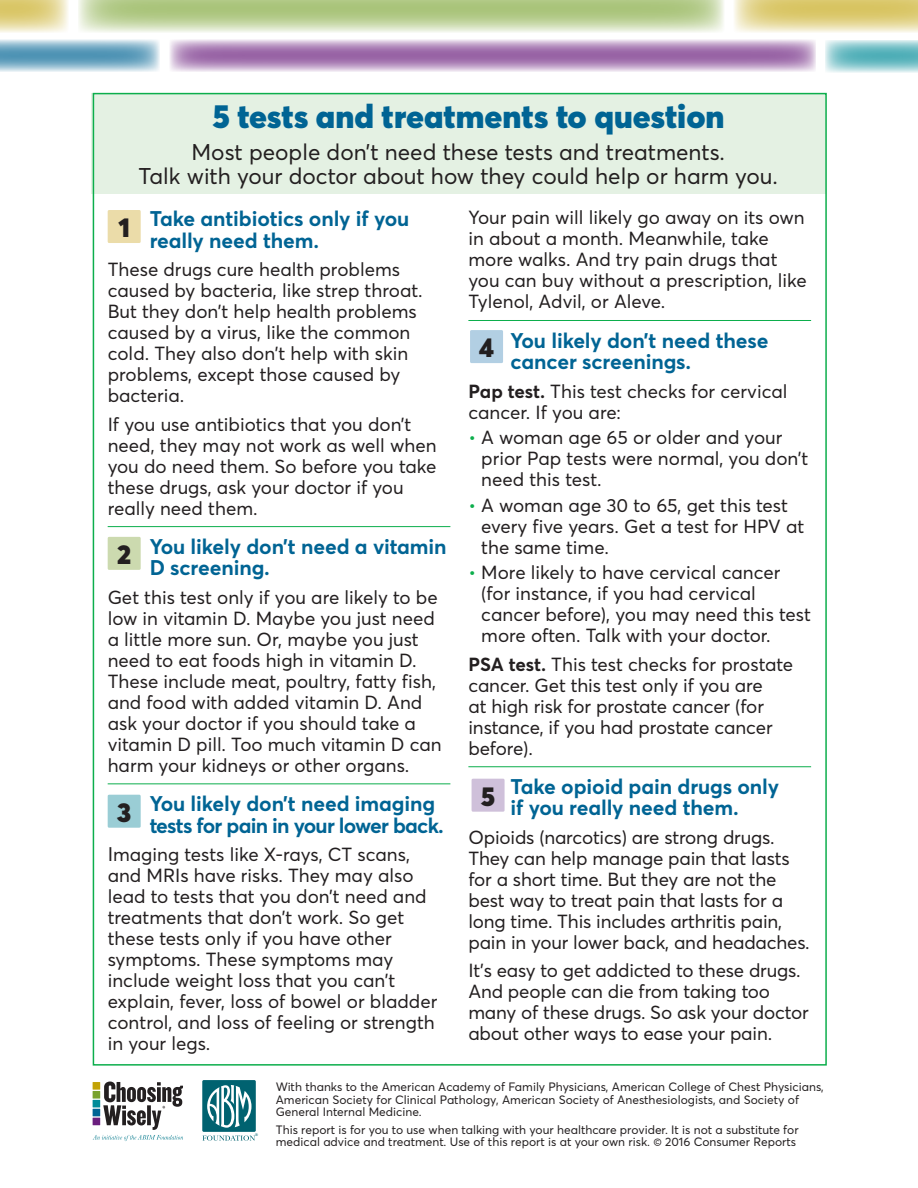
<style>
.page{position:relative;width:918px;height:1188px;background:#fff}
.page>*{position:absolute;margin:0;border:0;box-sizing:border-box;transform-origin:0 0}
.t1{font:900 33px "Averta";color:#006494}
.New_Body1{font:900 27px "Averta";color:#231f20}
.New_Body1-2{font:22.5px/24px "Averta";color:#231f20;text-align:center}
.Dont1{font:700 21px/21.3px "Averta";letter-spacing:-.005em;color:#006494}
.Dont1-2{font:700 21px/21.3px "Averta";letter-spacing:-.035em;color:#006494}
.New_Body1-3{font:18.75px/21px "Averta";color:#231f20}
.t2{font:12px/12.8px "Averta";color:#231f20}
.t3{font:600 4.05px "New Baskerville";color:#006270}
.s1{font-size:19.5px}
.s2{font-weight:700}
.s3{color:#0cae4c}
</style>
<div class="page">
<svg style="left:0;top:0;width:68px;height:32px;background:#e6d99c"></svg>
<svg style="left:78px;top:0;width:646px;height:32px;background:#bfd29c"></svg>
<svg style="left:0;top:40px;width:160px;height:32px;background:#8ab8cd"></svg>
<svg style="left:170px;top:40px;width:646px;height:32px;background:#b894c1"></svg>
<div style="left:91px;top:93px;width:734px;height:101px;background:#e4f1e3"></div>
<hr style="left:108px;top:526px;width:342px;height:1px;background:#0cae4c">
<hr style="left:108px;top:783px;width:342px;height:1px;background:#0cae4c">
<hr style="left:468px;top:320px;width:343px;height:1px;background:#0cae4c">
<hr style="left:468px;top:766px;width:343px;height:1px;background:#0cae4c">
<div style="left:108px;top:210px;width:33px;height:33px;background:#ebdca9;border-radius:2px"></div>
<div style="left:108px;top:537px;width:33px;height:33px;background:#ccdaaf;border-radius:2px"></div>
<div style="left:108px;top:795px;width:33px;height:33px;background:#9acdd5;border-radius:2px"></div>
<div style="left:470px;top:330px;width:33px;height:33px;background:#b2cfe3;border-radius:2px"></div>
<div style="left:472px;top:779px;width:33px;height:33px;background:#cfc0da;border-radius:2px"></div>
<svg style="left:93px;top:1082px;width:90px;height:59px"></svg>
<div style="left:202px;top:1080px;width:54px;height:52px;background:#006270;border-radius:2px"></div>
<svg style="left:207px;top:1085px;width:45px;height:43px"></svg>
<svg style="left:202px;top:1135px;width:53px;height:6px"></svg>
<svg style="left:734px;top:0;width:184px;height:33px;background:#e3d591"></svg>
<svg style="left:825px;top:40px;width:93px;height:32px;background:#8dcad0"></svg>
<p class="t1" style="left:213px;top:95px;width:513px">5 tests and treatments to question</p>
<p class="New_Body1-2" style="left:139px;top:140px;width:641px">Most people don’t need these tests and treatments.<br>Talk with your doctor about how they could help or harm you.</p>
<p class="Dont1" style="left:150px;top:208px;width:261px">Take antibiotics only if you really need them.</p>
<p class="New_Body1-3" style="left:108px;top:259px;width:316px">These drugs cure health problems caused by bacteria, like strep throat.<br>But they don’t help health problems caused by a virus, like the common cold. They also don’t help with skin problems, except those caused by bacteria.</p>
<p class="New_Body1-3" style="left:108px;top:413px;width:330px">If you use antibiotics that you don’t need, they may not work as well when you do need them. So before you take these drugs, ask your doctor if you really need them.</p>
<p class="Dont1" style="left:150px;top:536px;width:298px">You likely don’t need a vitamin<br>D screening.</p>
<p class="New_Body1-3" style="left:108px;top:587px;width:336px">Get this test only if you are likely to be low in vitamin D. Maybe you just need a little more sun. Or, maybe you just need to eat foods high in vitamin D.<br>These include meat, poultry, fatty fish, and food with added vitamin D. And ask your doctor if you should take a vitamin D pill. Too much vitamin D can harm your kidneys or other organs.</p>
<p class="Dont1-2" style="left:150px;top:793px;width:296px">You likely don’t need imaging tests for pain in your lower back.</p>
<p class="New_Body1-3" style="left:108px;top:844px;width:331px"><span class="s1">I</span>maging tests like X-rays, CT scans, and MRIs have risks. They may also lead to tests that you don’t need and treatments that don’t work. So get these tests only if you have other symptoms. These symptoms may include weight loss that you can’t explain, fever, loss of bowel or bladder control, and loss of feeling or strength in your legs.</p>
<p class="New_Body1-3" style="left:468px;top:207px;width:340px">Your pain will likely go away on its own in about a month. Meanwhile, take more walks. And try pain drugs that you can buy without a prescription, like Tylenol, Advil, or Aleve.</p>
<p class="Dont1" style="left:510px;top:330px;width:260px">You likely don’t need these cancer screenings.</p>
<p class="New_Body1-3" style="left:468px;top:380px;width:321px"><span class="s2">Pap test.</span> This test checks for cervical cancer. If you are:</p>
<p class="New_Body1-3" style="left:481px;top:427px;width:329px;text-indent:-13px"><span class="s3">•</span> A woman age 65 or older and your prior Pap tests were normal, you don’t need this test.</p>
<p class="New_Body1-3" style="left:481px;top:494px;width:325px;text-indent:-13px"><span class="s3">•</span> A woman age 30 to 65, get this test every five years. Get a test for HPV at the same time.</p>
<p class="New_Body1-3" style="left:481px;top:562px;width:331px;text-indent:-13px"><span class="s3">•</span> More likely to have cervical cancer (for instance, if you had cervical cancer before), you may need this test more often. Talk with your doctor.</p>
<p class="New_Body1-3" style="left:468px;top:653px;width:326px"><span class="s2">PSA test.</span> This test checks for prostate cancer. Get this test only if you are<br>at high risk for prostate cancer (for instance, if you had prostate cancer before).</p>
<p class="Dont1" style="left:510px;top:776px;width:270px">Take opioid pain drugs only if you really need them.</p>
<p class="New_Body1-3" style="left:468px;top:827px;width:343px">Opioids (narcotics) are strong drugs.<br>They can help manage pain that lasts for a short time. But they are not the best way to treat pain that lasts for a long time. This includes arthritis pain, pain in your lower back, and headaches.</p>
<p class="New_Body1-3" style="left:468px;top:960px;width:342px">It’s easy to get addicted to these drugs.<br>And people can die from taking too many of these drugs. So ask your doctor about other ways to ease your pain.</p>
<p class="New_Body1" style="left:118px;top:210px;width:13px">1</p>
<p class="New_Body1" style="left:479px;top:330px;width:17px">4</p>
<p class="New_Body1" style="left:117px;top:537px;width:16px">2</p>
<p class="New_Body1" style="left:481px;top:779px;width:16px">5</p>
<p class="New_Body1" style="left:117px;top:795px;width:16px">3</p>
<p class="t3" style="left:255px;top:1132px;width:4px">®</p>
<p class="t2" style="left:276px;top:1080px;width:550px">With thanks to the American Academy of Family Physicians, American College of Chest Physicians,<br>American Society for Clinical Pathology, American Society of Anesthesiologists, and Society of<br>General Internal Medicine.</p>
<p class="t2" style="left:276px;top:1123px;width:524px">This report is for you to use when talking with your healthcare provider. It is not a substitute for medical advice and treatment. Use of this report is at your own risk. © 2016 Consumer Reports</p>
</div>
